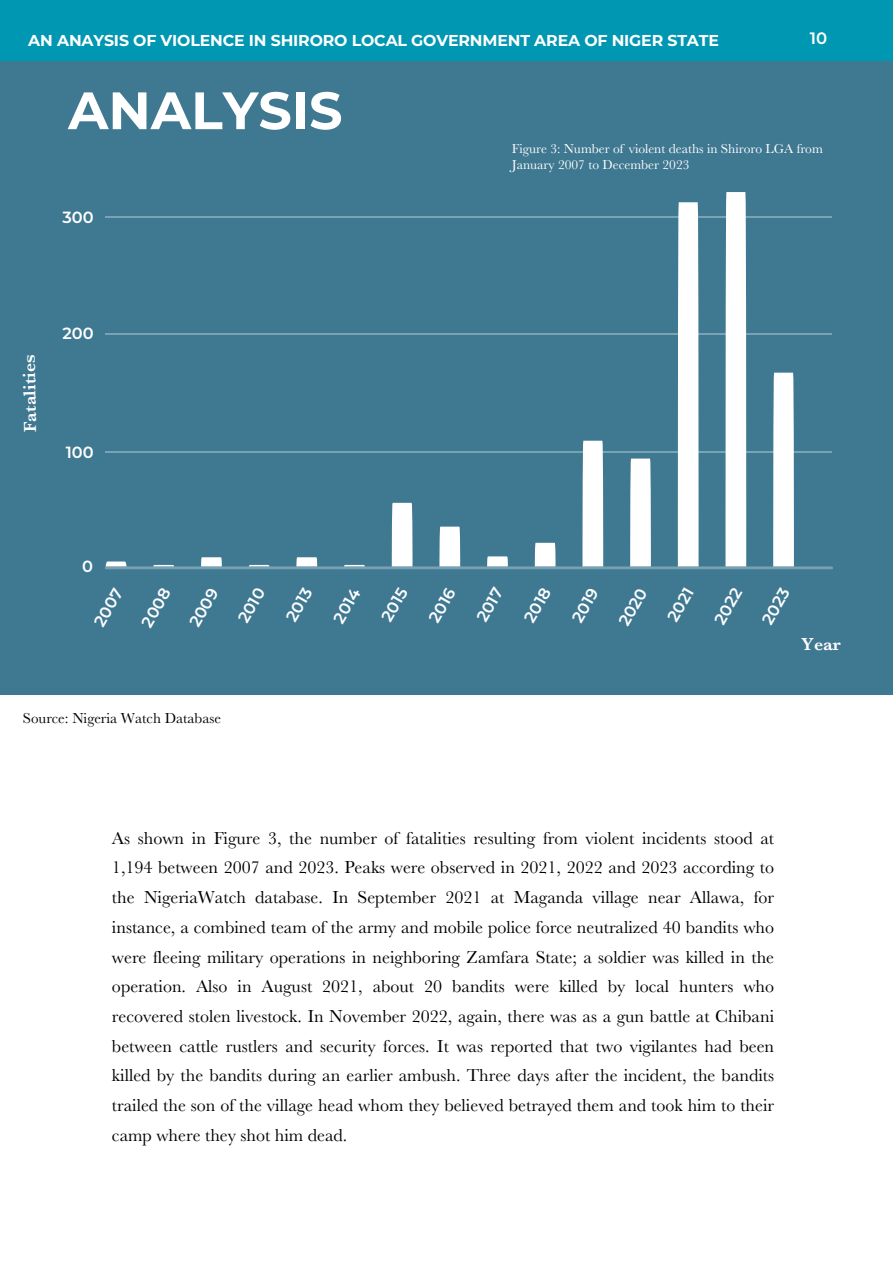
<style>
.page{position:relative;width:893px;height:1264px;background:#fff}
.page>*{position:absolute;margin:0;border:0;box-sizing:border-box;transform-origin:0 0}
.t1{font:700 52.5px "Montserrat";color:#fff}
.t2{font:18px/29.7px "Baskerville";color:#000;text-align:justify}
.t3{font:600 18px "Baskerville";color:#fff}
.t4{font:600 16.5px "Montserrat";color:#fff}
.t5{font:600 16.2px "Montserrat";color:#fff}
.t6{font:700 15.75px "Montserrat";letter-spacing:-.01em;color:#fff}
.t7{font:15px "Baskerville";color:#000}
.t8{font:13.5px/16.2px "Baskerville";color:#fff}
</style>
<div class="page">
<div style="left:0;top:0;width:892px;height:74px;background:#0097b2"></div>
<div style="left:0;top:61px;width:892px;height:634px;background:#3f7891"></div>
<hr style="left:106px;top:450px;width:726px;height:2px;background:#79a2b3">
<hr style="left:106px;top:333px;width:726px;height:2px;background:#79a2b3">
<hr style="left:106px;top:216px;width:726px;height:2px;background:#79a2b3">
<svg style="left:106px;top:561px;width:20px;height:5px"></svg>
<svg style="left:153px;top:564px;width:21px;height:2px"></svg>
<svg style="left:201px;top:557px;width:21px;height:9px"></svg>
<svg style="left:249px;top:565px;width:20px;height:1px"></svg>
<svg style="left:296px;top:557px;width:21px;height:9px"></svg>
<svg style="left:344px;top:565px;width:21px;height:1px"></svg>
<svg style="left:391px;top:503px;width:21px;height:63px"></svg>
<svg style="left:439px;top:526px;width:21px;height:40px"></svg>
<svg style="left:487px;top:556px;width:21px;height:10px"></svg>
<svg style="left:534px;top:543px;width:21px;height:23px"></svg>
<div style="left:582px;top:440px;width:21px;height:126px;background:#fff"></div>
<svg style="left:630px;top:458px;width:21px;height:108px;background:#f8fafb"></svg>
<div style="left:677px;top:202px;width:21px;height:364px;background:#fff"></div>
<div style="left:725px;top:192px;width:21px;height:374px;background:#fff"></div>
<svg style="left:773px;top:372px;width:21px;height:194px;background:#f8fafb"></svg>
<div style="left:105px;top:566px;width:727px;height:3px;background:#79a2b3;border:1px solid #79a2b3"></div>
<p class="t6" style="left:28px;top:29px;width:692px">AN ANAYSIS OF VIOLENCE IN SHIRORO LOCAL GOVERNMENT AREA OF NIGER STATE</p>
<p class="t4" style="left:809px;top:26px;width:19px">10</p>
<h1 class="t1" style="left:68px;top:73px;width:276px">ANALYSIS</h1>
<p class="t5" style="left:62px;top:205px;width:33px">300</p>
<p class="t8" style="left:512px;top:141px;width:312px">Figure 3: Number of violent deaths in Shiroro LGA from<br>January 2007 to December 2023</p>
<p class="t3" style="left:18px;top:432px;width:79px;rotate:-91deg">Fatalities</p>
<p class="t5" style="left:62px;top:322px;width:33px">200</p>
<p class="t5" style="left:66px;top:440px;width:29px">100</p>
<p class="t5" style="left:82px;top:555px;width:12px">0</p>
<p class="t5" style="left:88px;top:619px;width:43px;rotate:-60deg">2007</p>
<p class="t5" style="left:136px;top:620px;width:43px;rotate:-60deg">2008</p>
<p class="t5" style="left:183px;top:619px;width:43px;rotate:-60deg">2009</p>
<p class="t5" style="left:232px;top:616px;width:39px;rotate:-60deg">2010</p>
<p class="t5" style="left:280px;top:614px;width:37px;rotate:-60deg">2013</p>
<p class="t5" style="left:327px;top:616px;width:39px;rotate:-60deg">2014</p>
<p class="t5" style="left:375px;top:614px;width:37px;rotate:-60deg">2015</p>
<p class="t5" style="left:423px;top:615px;width:38px;rotate:-60deg">2016</p>
<p class="t5" style="left:470px;top:615px;width:38px;rotate:-60deg">2017</p>
<p class="t5" style="left:518px;top:615px;width:39px;rotate:-60deg">2018</p>
<p class="t5" style="left:566px;top:615px;width:38px;rotate:-60deg">2019</p>
<p class="t5" style="left:612px;top:619px;width:42px;rotate:-60deg">2020</p>
<p class="t5" style="left:661px;top:614px;width:37px;rotate:-60deg">2021</p>
<p class="t5" style="left:708px;top:617px;width:41px;rotate:-60deg">2022</p>
<p class="t5" style="left:756px;top:617px;width:41px;rotate:-60deg">2023</p>
<p class="t3" style="left:801px;top:631px;width:41px">Year</p>
<p class="t7" style="left:23px;top:708px;width:200px">Source: Nigeria Watch Database</p>
<p class="t2" style="left:112px;top:823px;width:663px">As shown in Figure 3, the number of fatalities resulting from violent incidents stood at 1,194 between 2007 and 2023. Peaks were observed in 2021, 2022 and 2023 according to the NigeriaWatch database. In September 2021 at Maganda village near Allawa, for instance, a combined team of the army and mobile police force neutralized 40 bandits who were fleeing military operations in neighboring Zamfara State; a soldier was killed in the operation. Also in August 2021, about 20 bandits were killed by local hunters who recovered stolen livestock. In November 2022, again, there was as a gun battle at Chibani between cattle rustlers and security forces. It was reported that two vigilantes had been killed by the bandits during an earlier ambush. Three days after the incident, the bandits trailed the son of the village head whom they believed betrayed them and took him to their camp where they shot him dead.</p>
</div>
